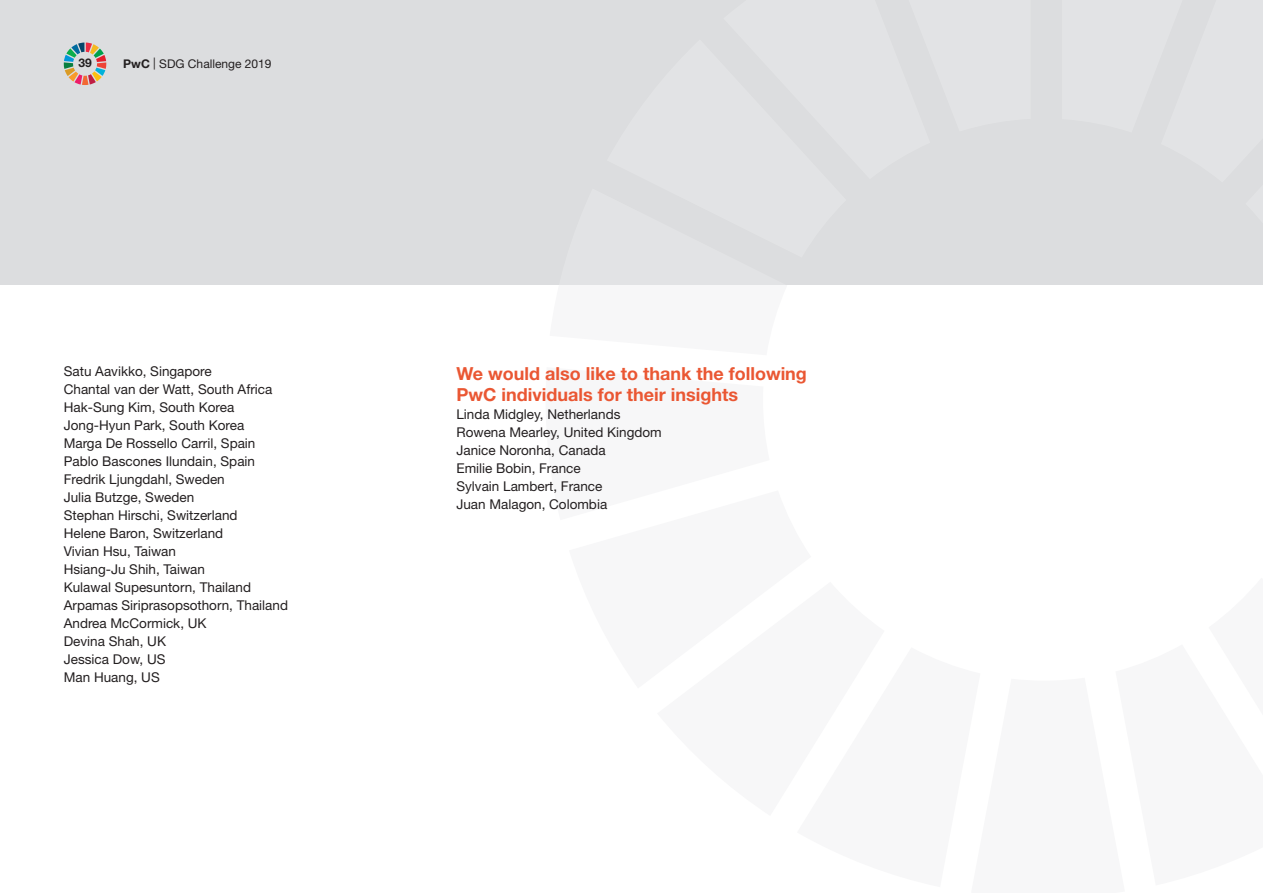
<style>
.page{position:relative;width:1263px;height:893px;background:#fff}
.page>*{position:absolute;margin:0;border:0;box-sizing:border-box;transform-origin:0 0}
.t1{font:700 18px/21px "Helvetica Neue";color:#ea5733}
.t2{font:13.5px/18px "Helvetica Neue";color:#231f20}
.t3{font:12px "Helvetica Neue";color:#231f20}
.t4{font:700 12px "Helvetica Neue";color:#231f20}
.s1{font-weight:700}
</style>
<div class="page">
<div style="left:0;top:0;width:1263px;height:285px;background:#dcdddf"></div>
<svg style="left:64px;top:43px;width:42px;height:42px"></svg>
<p class="t4" style="left:78px;top:55px;width:15px">39</p>
<p class="t3" style="left:123px;top:57px;width:150px"><span class="s1">PwC</span> | SDG Challenge 2019</p>
<p class="t2" style="left:64px;top:362px;width:226px">Satu Aavikko, Singapore<br>Chantal van der Watt, South Africa<br>Hak-Sung Kim, South Korea<br>Jong-Hyun Park, South Korea<br>Marga De Rossello Carril, Spain<br>Pablo Bascones Ilundain, Spain<br>Fredrik Ljungdahl, Sweden<br>Julia Butzge, Sweden<br>Stephan Hirschi, Switzerland<br>Helene Baron, Switzerland<br>Vivian Hsu, Taiwan<br>Hsiang-Ju Shih, Taiwan<br>Kulawal Supesuntorn, Thailand<br>Arpamas Siriprasopsothorn, Thailand<br>Andrea McCormick, UK<br>Devina Shah, UK<br>Jessica Dow, US<br>Man Huang, US</p>
<h1 class="t1" style="left:456px;top:362px;width:352px">We would also like to thank the following<br>PwC individuals for their insights</h1>
<p class="t2" style="left:456px;top:405px;width:207px">Linda Midgley, Netherlands<br>Rowena Mearley, United Kingdom<br>Janice Noronha, Canada<br>Emilie Bobin, France<br>Sylvain Lambert, France<br>Juan Malagon, Colombia</p>
</div>
